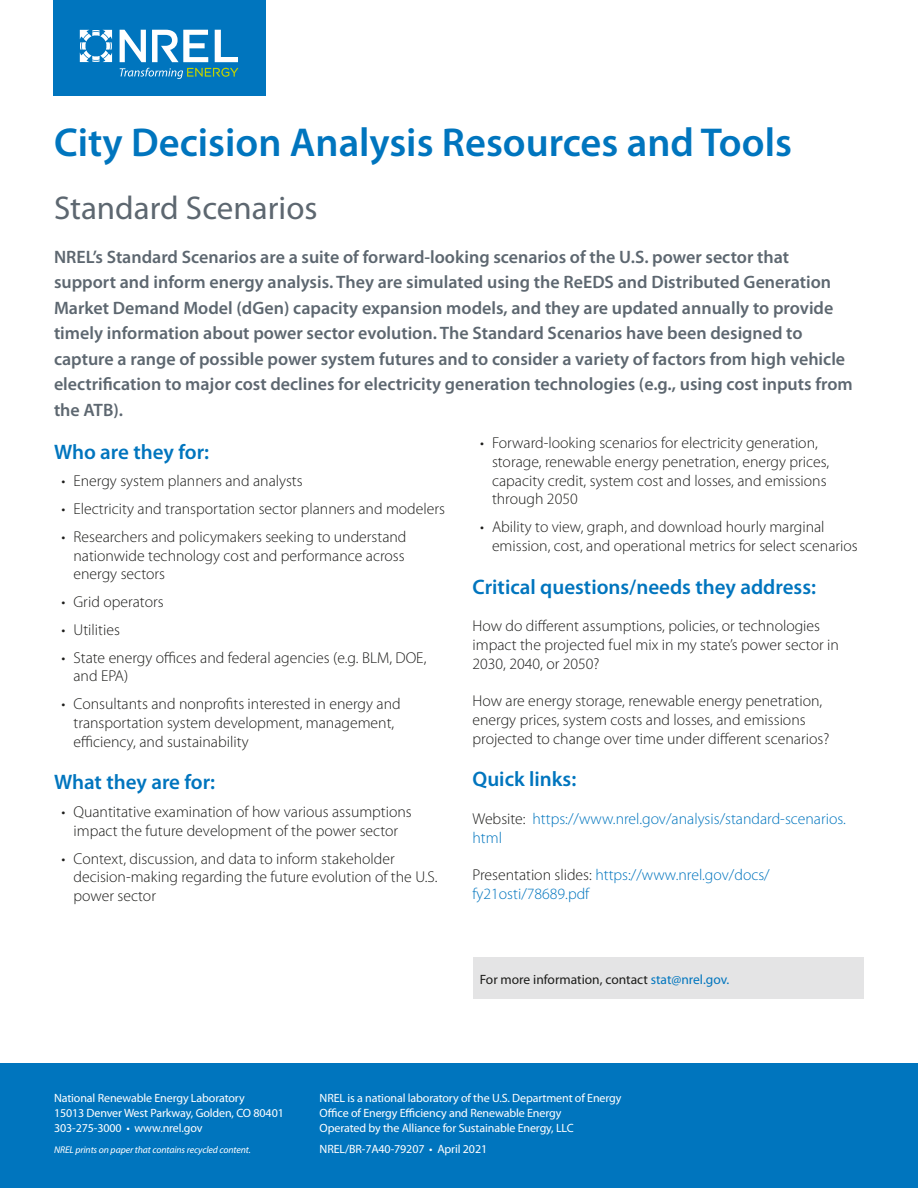
<style>
.page{position:relative;width:918px;height:1188px;background:#fff}
.page>*{position:absolute;margin:0;border:0;box-sizing:border-box;transform-origin:0 0}
.Title_ACES{font:600 40.5px "Myriad Pro";color:#0075be}
.Subhead_ACES{font:33px "Myriad Pro";color:#5d6770}
.t1{font:600 21px "Myriad Pro";color:#0075be}
.Intro{font:600 18px/25.5px "Myriad Pro";color:#5d6770}
.Body_L1{font:300 15.75px/18.8px "Myriad Pro";color:#1d1d1b}
.Body_L1-2{font:300 15.75px/18.8px "Myriad Pro";color:#0075be}
.Contact__URL{font:13.5px "Myriad Pro";color:#1d1d1b}
.Boilerplate{font:12px/15px "Myriad Pro";letter-spacing:-.01em;color:#fff}
.Recycled_Content{font:italic 9.75px "Myriad Pro";letter-spacing:-.01em;color:#fff}
.s1{color:#1d1d1b}
.s2{color:#0075be}
</style>
<div class="page">
<div style="left:0;top:1063px;width:918px;height:125px;background:#0075be"></div>
<div style="left:473px;top:958px;width:391px;height:41px;background:#e4e4e5"></div>
<div style="left:53px;top:0;width:213px;height:95px;background:#0075be"></div>
<svg style="left:80px;top:30px;width:32px;height:32px"></svg>
<svg style="left:120px;top:30px;width:26px;height:32px"></svg>
<svg style="left:152px;top:30px;width:56px;height:32px"></svg>
<svg style="left:215px;top:30px;width:23px;height:32px"></svg>
<svg style="left:120px;top:68px;width:118px;height:11px"></svg>
<p class="Title_ACES" style="left:54px;top:116px;width:739px">City Decision Analysis Resources and Tools</p>
<p class="Subhead_ACES" style="left:54px;top:187px;width:265px">Standard Scenarios</p>
<p class="Intro" style="left:54px;top:244px;width:800px">NREL’s Standard Scenarios are a suite of forward-looking scenarios of the U.S. power sector that support and inform energy analysis. They are simulated using the ReEDS and Distributed Generation Market Demand Model (dGen) capacity expansion models, and they are updated annually to provide timely information about power sector evolution. The Standard Scenarios have been designed to capture a range of possible power system futures and to consider a variety of factors from high vehicle electrification to major cost declines for electricity generation technologies (e.g., using cost inputs from the ATB).</p>
<h1 class="t1" style="left:54px;top:438px;width:157px">Who are they for:</h1>
<p class="Body_L1" style="left:62px;top:472px;width:243px">• Energy system planners and analysts</p>
<p class="Body_L1" style="left:62px;top:499px;width:385px">• Electricity and transportation sector planners and modelers</p>
<p class="Body_L1" style="left:74px;top:527px;width:335px;text-align:justify;text-indent:-12px">• Researchers and policymakers seeking to understand nationwide technology cost and performance across energy sectors</p>
<p class="Body_L1" style="left:62px;top:592px;width:104px">• Grid operators</p>
<p class="Body_L1" style="left:62px;top:620px;width:60px">• Utilities</p>
<p class="Body_L1" style="left:74px;top:648px;width:354px;text-indent:-12px">• State energy offices and federal agencies (e.g. BLM, DOE, and EPA)</p>
<p class="Body_L1" style="left:74px;top:694px;width:329px;text-indent:-12px">• Consultants and nonprofits interested in energy and transportation system development, management, efficiency, and sustainability</p>
<h2 class="t1" style="left:54px;top:769px;width:163px">What they are for:</h2>
<p class="Body_L1" style="left:62px;top:802px;width:352px;text-align:center">• Quantitative examination of how various assumptions impact the future development of the power sector</p>
<p class="Body_L1" style="left:74px;top:849px;width:366px;text-indent:-12px">• Context, discussion, and data to inform stakeholder decision-making regarding the future evolution of the U.S. power sector</p>
<p class="Body_L1" style="left:492px;top:433px;width:339px;text-indent:-12px">• Forward-looking scenarios for electricity generation, storage, renewable energy penetration, energy prices, capacity credit, system cost and losses, and emissions through 2050</p>
<p class="Body_L1" style="left:492px;top:517px;width:367px;text-indent:-12px">• Ability to view, graph, and download hourly marginal emission, cost, and operational metrics for select scenarios</p>
<h2 class="t1" style="left:472px;top:573px;width:345px">Critical questions/needs they address:</h2>
<p class="Body_L1" style="left:472px;top:616px;width:368px">How do different assumptions, policies, or technologies impact the projected fuel mix in my state’s power sector in<br>2030, 2040, or 2050?</p>
<p class="Body_L1" style="left:472px;top:691px;width:358px">How are energy storage, renewable energy penetration, energy prices, system costs and losses, and emissions projected to change over time under different scenarios?</p>
<h2 class="t1" style="left:472px;top:766px;width:105px">Quick links:</h2>
<p class="Body_L1-2" style="left:472px;top:809px;width:375px"><span class="s1">Website:</span> https://www.nrel.gov/analysis/standard-scenarios. html</p>
<p class="Body_L1-2" style="left:472px;top:865px;width:299px"><span class="s1">Presentation slides:</span> https://www.nrel.gov/docs/ fy21osti/78689.pdf</p>
<p class="Contact__URL" style="left:480px;top:971px;width:251px">For more information, contact <span class="s2">stat@nrel.gov.</span></p>
<p class="Boilerplate" style="left:54px;top:1090px;width:231px">National Renewable Energy Laboratory<br>15013 Denver West Parkway, Golden, CO 80401<br>303-275-3000 • www.nrel.gov</p>
<p class="Recycled_Content" style="left:54px;top:1143px;width:198px">NREL prints on paper that contains recycled content.</p>
<p class="Boilerplate" style="left:320px;top:1090px;width:303px">NREL is a national laboratory of the U.S. Department of Energy<br>Office of Energy Efficiency and Renewable Energy<br>Operated by the Alliance for Sustainable Energy, LLC</p>
<p class="Boilerplate" style="left:320px;top:1141px;width:169px">NREL/BR-7A40-79207 • April 2021</p>
</div>
